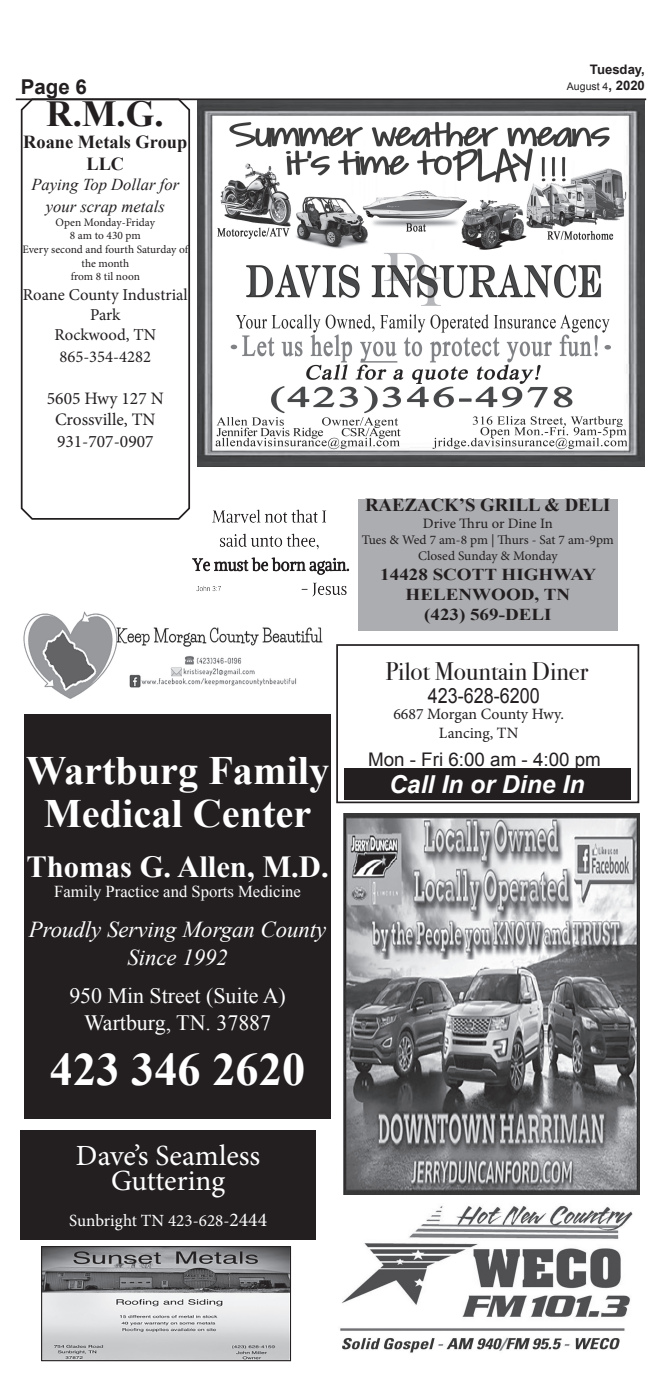
<style>
.page{position:relative;width:662px;height:1386px;background:#fff}
.page>*{position:absolute;margin:0;border:0;box-sizing:border-box;transform-origin:0 0}
.t1{font:700 46.38px "Times New Roman";color:#fff}
.t2{font:700 40.25px/42.9px "Times New Roman";color:#fff;text-align:center}
.t3{font:700 36.75px "Times New Roman";color:#231f20}
.t4{font:700 30.62px "Times New Roman";color:#fff}
.t5{font:29.31px/25.2px "Minion Pro";letter-spacing:-.005em;color:#fff;text-align:center}
.t6{font:25.38px "Bodoni Svty Two ITCTT";color:#231f20}
.t7{font:italic 700 24.76px "Arial";color:#fff}
.t8{font:italic 22.75px/27.3px "Times New Roman";color:#fff;text-align:center}
.t9{font:21.88px/26.2px "Times New Roman";color:#fff;text-align:center}
.t10{font:21px "Arial";color:#231f20;scale:.85 1}
.t11{font:700 20.47px "Arial";color:#231f20}
.t12{font:18.81px "Arial";color:#231f20}
.t13{font:700 18.38px/22.1px "Times New Roman";color:#231f20;text-align:center}
.t14{font:17.5px/21.5px "Minion Pro";color:#231f20;text-align:center}
.t15{font:17.06px "Minion Pro";color:#fff}
.t16{font:16.62px/19.9px "Minion Pro";color:#231f20;text-align:center}
.t17{font:700 16.62px/19.9px "Times New Roman";color:#231f20;text-align:center;scale:1.14 1}
.t18{font:italic 16.62px/22.1px "Times New Roman";color:#231f20;text-align:center}
.t19{font:16.62px "Times New Roman";color:#fff}
.t20{font:15.75px/18.9px "Minion Pro";color:#231f20;text-align:center}
.t21{font:14.35px "Minion Pro";color:#231f20}
.t22{font:13.12px/15.8px "Minion Pro";letter-spacing:-.005em;color:#231f20;text-align:center}
.t23{font:700 13.12px "Arial";color:#231f20}
.t24{font:11.38px/13.7px "Minion Pro";letter-spacing:-.005em;color:#231f20;text-align:center}
.t25{font:10.5px "Arial";color:#231f20}
.s1{font-size:19.51px}
.s2{font-weight:700;font-size:13.12px}
</style>
<div class="page">
<hr style="left:16px;top:98px;width:630px;height:2px;background:#231f20">
<div style="left:20px;top:1130px;width:296px;height:110px;background:#231f20"></div>
<img style="left:43px;top:1248px;width:246px;height:111px">
<div style="left:41px;top:1246px;width:250px;height:115px;border:1px solid #231f20"></div>
<img style="left:340px;top:1205px;width:293px;height:148px">
<img style="left:343px;top:814px;width:296px;height:380px">
<div style="left:358px;top:499px;width:259px;height:131px;background:#acadb1"></div>
<img style="left:23px;top:611px;width:300px;height:88px">
<img style="left:197px;top:100px;width:447px;height:367px">
<div style="left:336px;top:644px;width:303px;height:159px;border:2px solid #231f20"></div>
<div style="left:344px;top:769px;width:286px;height:31px;background:#231f20"></div>
<svg style="left:20px;top:98px;width:171px;height:422px"></svg>
<div style="left:24px;top:714px;width:307px;height:404px;background:#231f20"></div>
<img style="left:188px;top:507px;width:162px;height:90px">
<h3 class="t11" style="left:21px;top:73px;width:68px">Page 6</h3>
<h3 class="t3" style="left:46px;top:88px;width:119px">R.M.G.</h3>
<h3 class="t13" style="left:23px;top:130px;width:166px">Roane Metals Group<br>LLC</h3>
<h3 class="t18" style="left:31px;top:173px;width:149px">Paying Top Dollar for your scrap metals</h3>
<p class="t24" style="left:23px;top:215px;width:167px">Open Monday-Friday<br>8 am to 430 pm<br>Every second and fourth Saturday of the month<br>from 8 til noon</p>
<h3 class="t16" style="left:23px;top:285px;width:166px">Roane County Industrial<br>Park<br>Rockwood, TN</h3>
<h3 class="t16" style="left:59px;top:347px;width:93px">865-354-4282</h3>
<h3 class="t14" style="left:47px;top:388px;width:118px">5605 Hwy 127 N<br>Crossville, TN<br>931-707-0907</h3>
<h2 class="t2" style="left:26px;top:748px;width:304px">Wartburg Family<br>Medical Center</h2>
<h3 class="t4" style="left:26px;top:846px;width:304px">Thomas G. Allen, M.D.</h3>
<h3 class="t19" style="left:54px;top:881px;width:248px">Family Practice and Sports Medicine</h3>
<h3 class="t8" style="left:29px;top:915px;width:299px">Proudly Serving Morgan County<br>Since 1992</h3>
<h3 class="t9" style="left:69px;top:983px;width:218px">950 Min Street (Suite A)<br>Wartburg, TN. 37887</h3>
<h1 class="t1" style="left:50px;top:1038px;width:257px">423 346 2620</h1>
<h3 class="t5" style="left:76px;top:1143px;width:186px">Dave’s Seamless<br>Guttering</h3>
<h3 class="t15" style="left:69px;top:1209px;width:199px">Sunbright TN 423-628-<span class="s1">2444</span></h3>
<p class="t23" style="left:590px;top:61px;width:56px">Tuesday,</p>
<p class="t25" style="left:567px;top:79px;width:79px">August 4<span class="s2">, 2020</span></p>
<h3 class="t13" style="left:365px;top:494px;width:247px">RAEZACK’S GRILL &amp; DELI</h3>
<p class="t21" style="left:423px;top:514px;width:131px">Drive Thru or Dine In</p>
<p class="t22" style="left:362px;top:532px;width:253px">Tues &amp; Wed 7 am-8 pm | Thurs - Sat 7 am-9pm<br>Closed Sunday &amp; Monday</p>
<h3 class="t17" style="left:380px;top:564px;width:191px">14428 SCOTT HIGHWAY<br>HELENWOOD, TN<br>(423) 569-DELI</h3>
<h3 class="t6" style="left:385px;top:650px;width:204px">Pilot Mountain Diner</h3>
<h3 class="t10" style="left:428px;top:682px;width:133px">423-628-6200</h3>
<h3 class="t20" style="left:393px;top:705px;width:172px">6687 Morgan County Hwy.<br>Lancing, TN</h3>
<h3 class="t12" style="left:368px;top:747px;width:234px">Mon - Fri 6:00 am - 4:00 pm</h3>
<h3 class="t7" style="left:389px;top:768px;width:197px">Call In or Dine In</h3>
</div>
